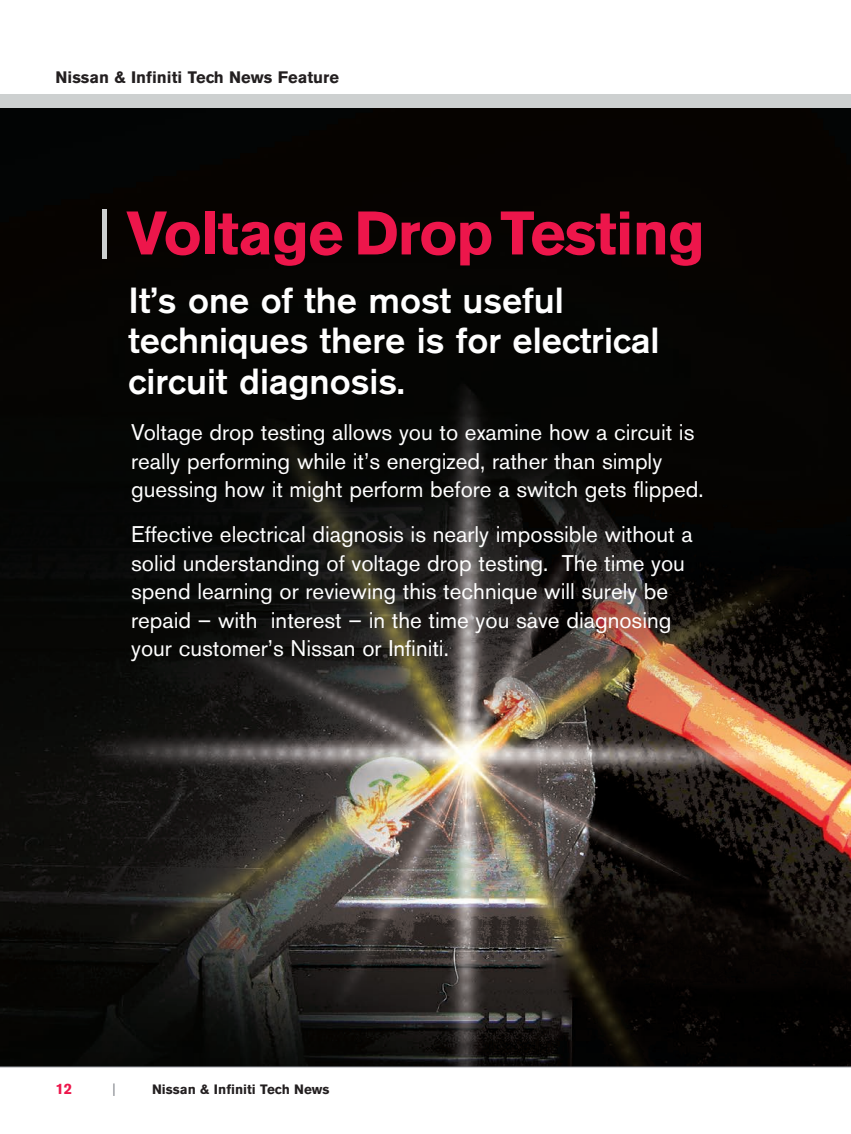
<style>
.page{position:relative;width:851px;height:1134px;background:#fff}
.page>*{position:absolute;margin:0;border:0;box-sizing:border-box;transform-origin:0 0}
.t1{font:700 60.9px "Nissan AG";letter-spacing:-.015em;color:#ed164b}
.t2{font:500 36px/40.5px "Nissan AG";color:#fff}
.t3{font:22.5px/28.5px "Nissan AG";color:#fff}
.t4{font:700 16.5px "Nissan AG";color:#231f20}
.t5{font:700 15px "Nissan AG";color:#ed164b}
.t6{font:700 13.5px "Nissan AG";color:#231f20}
.t7{font:13.5px "Nissan AG";color:#80838a}
.s1{font-weight:400;font-size:53.7px;color:#cdd0d0}
</style>
<div class="page">
<img style="left:0;top:108px;width:850px;height:958px">
<hr style="left:0;top:1066px;width:850px;height:1px;background:#80838a">
<div style="left:0;top:94px;width:850px;height:14px;background:#cdd0d0"></div>
<p class="t4" style="left:56px;top:68px;width:285px">Nissan &amp; Infiniti Tech News Feature</p>
<h1 class="t1" style="left:98px;top:198px;width:608px"><span class="s1">|</span> Voltage DropTesting</h1>
<h2 class="t2" style="left:128px;top:279px;width:532px">It’s one of the most useful techniques there is for electrical circuit diagnosis.</h2>
<p class="t3" style="left:131px;top:418px;width:574px">Voltage drop testing allows you to examine how a circuit is really performing while it’s energized, rather than simply guessing how it might perform before a switch gets flipped.</p>
<p class="t3" style="left:131px;top:520px;width:563px">Effective electrical diagnosis is nearly impossible without a solid understanding of voltage drop testing. The time you spend learning or reviewing this technique will surely be repaid – with interest – in the time you save diagnosing your customer’s Nissan or Infiniti.</p>
<p class="t5" style="left:56px;top:1080px;width:18px">12</p>
<p class="t7" style="left:113px;top:1081px;width:5px">|</p>
<p class="t6" style="left:152px;top:1082px;width:179px">Nissan &amp; Infiniti Tech News</p>
</div>
